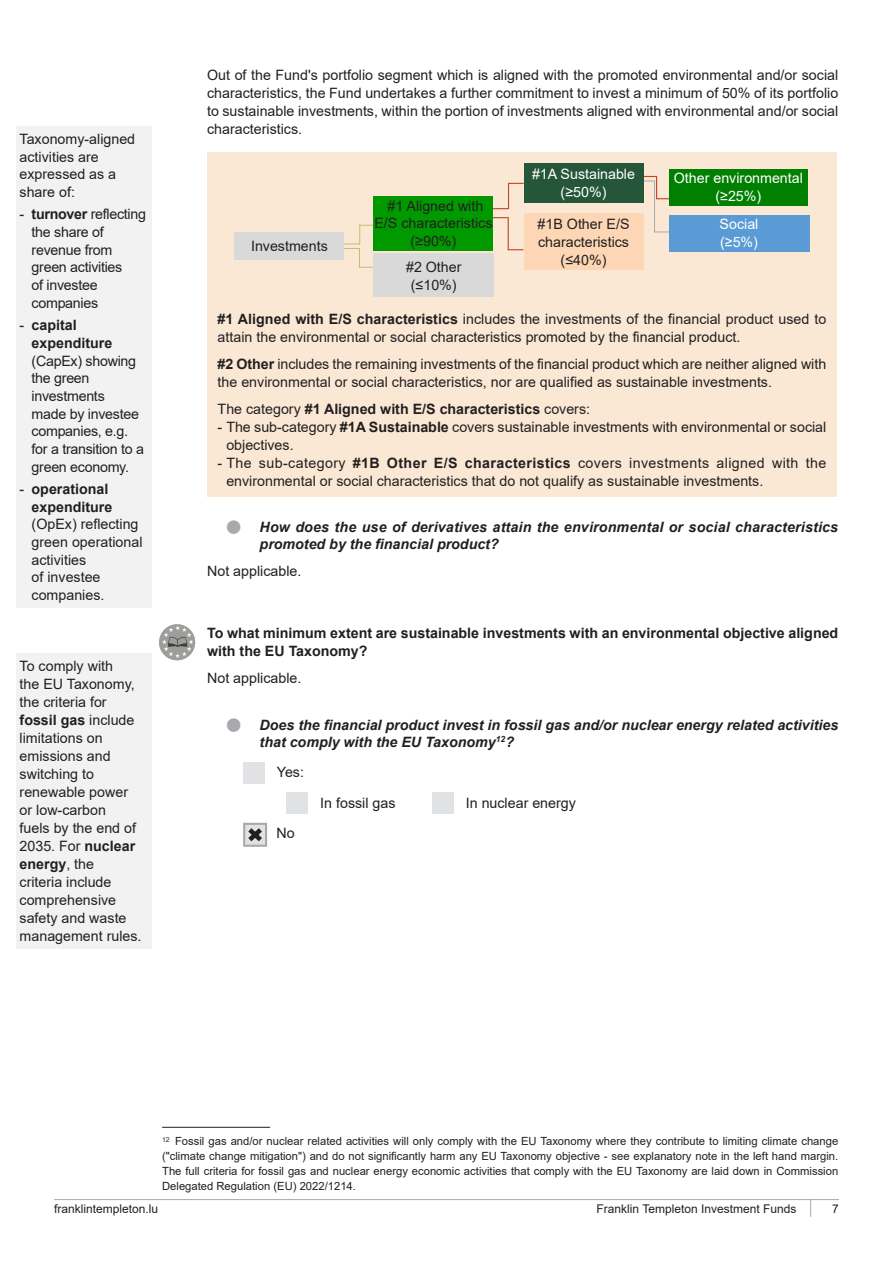
<style>
.page{position:relative;width:893px;height:1263px;background:#fff}
.page>*{position:absolute;margin:0;border:0;box-sizing:border-box;transform-origin:0 0}
._03a_Body{font:14.25px/18px "Arial";color:#231f20}
.t1{font:italic 700 14.25px/17.1px "Arial";color:#231f20}
._03a_Body-2{font:14.25px/17.7px "Arial";letter-spacing:-.02em;color:#231f20}
.normal_indent{font:700 14.25px/18px "Arial";color:#231f20}
._03a_Body-3{font:14.25px/18px "Arial";color:#fff;text-align:center}
._03a_Body-4{font:700 14.25px "Arial";color:#231f20}
.Paragraph_Style_2{font:14.25px "Arial";color:#231f20}
.t2{font:12px "Arial";color:#231f20}
._03a_Footnote{font:11.25px/15px "Arial";color:#231f20;text-align:justify}
.s1{font-weight:700}
.s2{font-weight:400}
.s3{color:#a8a9ad}
</style>
<div class="page">
<hr style="left:54px;top:1199px;width:785px;height:1px;background:#a8a9ad">
<svg style="left:810px;top:1200px;width:1px;height:17px"></svg>
<div style="left:207px;top:153px;width:630px;height:344px;background:#fae8d5"></div>
<div style="left:235px;top:232px;width:109px;height:27px;background:#d9d9d9"></div>
<svg style="left:344px;top:225px;width:31px;height:43px"></svg>
<div style="left:374px;top:196px;width:119px;height:54px;background:#090"></div>
<div style="left:374px;top:253px;width:120px;height:44px;background:#d9d9d9"></div>
<svg style="left:493px;top:217px;width:15px;height:1px"></svg>
<hr style="left:508px;top:217px;width:1px;height:33px;background:#c04525">
<svg style="left:509px;top:249px;width:14px;height:1px"></svg>
<svg style="left:643px;top:176px;width:26px;height:23px"></svg>
<hr style="left:654px;top:181px;width:1px;height:51px;background:#a8a9ad">
<svg style="left:654px;top:232px;width:15px;height:1px"></svg>
<svg style="left:493px;top:183px;width:31px;height:26px"></svg>
<div style="left:524px;top:163px;width:119px;height:40px;background:#25563a"></div>
<div style="left:524px;top:213px;width:119px;height:57px;background:#fcd6b5"></div>
<div style="left:669px;top:169px;width:139px;height:36px;background:#008000"></div>
<div style="left:669px;top:215px;width:140px;height:36px;background:#5b9bd5"></div>
<div style="left:243px;top:762px;width:22px;height:21px;background:#e1e2e4"></div>
<div style="left:287px;top:792px;width:21px;height:22px;background:#e1e2e4"></div>
<div style="left:432px;top:792px;width:22px;height:22px;background:#e1e2e4"></div>
<svg style="left:246px;top:826px;width:18px;height:18px"></svg>
<div style="left:243px;top:823px;width:24px;height:24px;border:2px solid #a8a9ad"></div>
<hr style="left:162px;top:1127px;width:108px;height:1px;background:#231f20">
<svg style="left:159px;top:624px;width:36px;height:36px"></svg>
<div style="left:17px;top:126px;width:135px;height:482px;background:#f2f2f2"></div>
<div style="left:17px;top:653px;width:135px;height:295px;background:#f2f2f2"></div>
<p class="_03a_Body" style="left:20px;top:130px;width:117px">Taxonomy-aligned activities are expressed as a share of:</p>
<p class="_03a_Body-2" style="left:32px;top:205px;width:116px;text-indent:-12px">- <span class="s1">turnover</span> reflecting the share of revenue from green activities<br>of investee companies</p>
<p class="_03a_Body-2" style="left:32px;top:316px;width:114px;text-indent:-12px">- <span class="s1">capital expenditure </span>(CapEx) showing the green investments<br>made by investee companies, e.g. for a transition to a green economy.</p>
<p class="_03a_Body" style="left:32px;top:480px;width:112px;text-indent:-12px">- <span class="s1">operational expenditure </span>(OpEx) reflecting green operational activities<br>of investee companies.</p>
<p class="_03a_Body" style="left:20px;top:657px;width:123px">To comply with<br>the EU Taxonomy, the criteria for <span class="s1">fossil gas</span> include limitations on emissions and switching to renewable power or low-carbon<br>fuels by the end of<br>2035. For <span class="s1">nuclear energy</span>, the<br>criteria include comprehensive safety and waste management rules.</p>
<p class="_03a_Body" style="left:207px;top:66px;width:633px;text-align:justify">Out of the Fund's portfolio segment which is aligned with the promoted environmental and/or social characteristics, the Fund undertakes a further commitment to invest a minimum of 50% of its portfolio to sustainable investments, within the portion of investments aligned with environmental and/or social characteristics.</p>
<p class="_03a_Body" style="left:251px;top:237px;width:78px">Investments</p>
<p class="_03a_Body" style="left:374px;top:198px;width:119px;line-height:17.1px;text-align:center">#1 Aligned with<br>E/S characteristics (≥90%)</p>
<p class="_03a_Body" style="left:406px;top:257px;width:57px;text-align:center">#2 Other (≤10%)</p>
<p class="_03a_Body-3" style="left:532px;top:165px;width:104px">#1A Sustainable (≥50%)</p>
<p class="_03a_Body" style="left:538px;top:215px;width:93px;text-align:center">#1B Other E/S characteristics (≤40%)</p>
<p class="_03a_Body-3" style="left:674px;top:169px;width:131px">Other environmental (≥25%)</p>
<p class="_03a_Body-3" style="left:720px;top:215px;width:40px;text-align:left">Social (≥5%)</p>
<p class="_03a_Body" style="left:218px;top:310px;width:610px"><span class="s1">#1 Aligned with E/S characteristics</span> includes the investments of the financial product used to attain the environmental or social characteristics promoted by the financial product.</p>
<p class="_03a_Body" style="left:218px;top:355px;width:610px"><span class="s1">#2 Other</span> includes the remaining investments of the financial product which are neither aligned with the environmental or social characteristics, nor are qualified as sustainable investments.</p>
<p class="_03a_Body-4" style="left:218px;top:399px;width:374px"><span class="s2">The category</span> #1 Aligned with E/S characteristics <span class="s2">covers:</span></p>
<p class="_03a_Body" style="left:226px;top:418px;width:602px;text-indent:-9px">- The sub-category <span class="s1">#1A Sustainable</span> covers sustainable investments with environmental or social objectives.</p>
<p class="_03a_Body" style="left:226px;top:454px;width:601px;text-indent:-9px">- The sub-category <span class="s1">#1B Other E/S characteristics</span> covers investments aligned with the environmental or social characteristics that do not qualify as sustainable investments.</p>
<p class="t1" style="left:260px;top:519px;width:580px;text-indent:-34px"><span class="s3">•</span> How does the use of derivatives attain the environmental or social characteristics promoted by the financial product?</p>
<p class="_03a_Body" style="left:207px;top:562px;width:96px">Not applicable.</p>
<p class="normal_indent" style="left:207px;top:624px;width:633px">To what minimum extent are sustainable investments with an environmental objective aligned with the EU Taxonomy?</p>
<p class="_03a_Body" style="left:207px;top:668px;width:96px">Not applicable.</p>
<p class="t1" style="left:260px;top:717px;width:580px;text-indent:-34px"><span class="s3">•</span> Does the financial product invest in fossil gas and/or nuclear energy related activities that comply with the EU Taxonomy<sup>12</sup>?</p>
<p class="Paragraph_Style_2" style="left:277px;top:762px;width:29px">Yes:</p>
<p class="Paragraph_Style_2" style="left:320px;top:793px;width:77px">In fossil gas</p>
<p class="Paragraph_Style_2" style="left:466px;top:793px;width:112px">In nuclear energy</p>
<p class="Paragraph_Style_2" style="left:276px;top:823px;width:20px">No</p>
<p class="_03a_Footnote" style="left:162px;top:1134px;width:678px"><sup>12</sup> Fossil gas and/or nuclear related activities will only comply with the EU Taxonomy where they contribute to limiting climate change ("climate change mitigation") and do not significantly harm any EU Taxonomy objective - see explanatory note in the left hand margin.<br>The full criteria for fossil gas and nuclear energy economic activities that comply with the EU Taxonomy are laid down in Commission Delegated Regulation (EU) 2022/1214.</p>
<p class="t2" style="left:54px;top:1200px;width:106px">franklintempleton.lu</p>
<p class="t2" style="left:597px;top:1200px;width:201px">Franklin Templeton Investment Funds</p>
<p class="t2" style="left:832px;top:1200px;width:8px">7</p>
</div>
